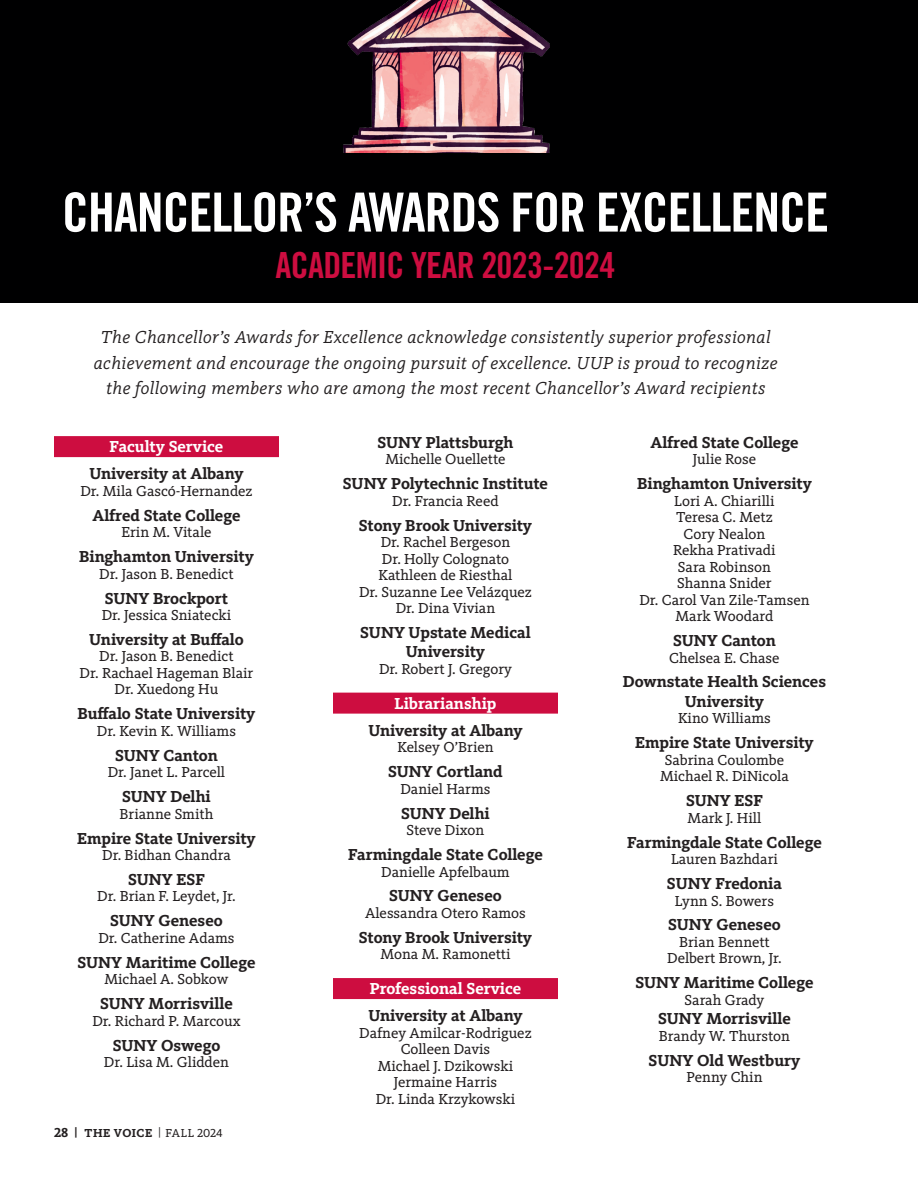
<style>
.page{position:relative;width:918px;height:1188px;background:#fff}
.page>*{position:absolute;margin:0;border:0;box-sizing:border-box;transform-origin:0 0}
.t1{font:54px "Trade Gothic LT Std Bd Cn 20";letter-spacing:-.02em;color:#fff}
.t2{font:36px "Trade Gothic LT Std Bd Cn 20";letter-spacing:-.02em;color:#cd0d40}
.t3{font:italic 18px/25.5px "Kievit Slab OT";letter-spacing:.02em;color:#231f20;text-align:center}
.t4{font:700 16.5px/19.5px "Kievit Slab OT";color:#231f20;text-align:center}
.t5{font:700 16.5px "Kievit Slab OT";color:#fff}
.t6{font:15px/16.5px "Kievit Slab OT";color:#231f20;text-align:center}
.t7{font:700 12px "Kievit Slab OT";letter-spacing:.045em;color:#231f20}
.s1{font-size:13.5px}
.s2{font-size:10.5px}
.s3{font-weight:400;font-size:10.5px}
.s4{font-weight:400}
</style>
<div class="page">
<div style="left:54px;top:436px;width:225px;height:21px;background:#cd0d40"></div>
<div style="left:333px;top:693px;width:225px;height:21px;background:#cd0d40"></div>
<div style="left:333px;top:978px;width:225px;height:21px;background:#cd0d40"></div>
<div style="left:0;top:0;width:918px;height:302px;background:#000001"></div>
<img style="left:343px;top:0;width:207px;height:153px">
<h1 class="t1" style="left:62px;top:180px;width:769px">CHANCELLOR’S AWARDS FOR EXCELLENCE</h1>
<h2 class="t2" style="left:276px;top:243px;width:341px">ACADEMIC YEAR 2023-2024</h2>
<p class="t3" style="left:94px;top:325px;width:686px">The Chancellor’s Awards for Excellence acknowledge consistently superior professional achievement and encourage the ongoing pursuit of excellence. UUP is proud to recognize the following members who are among the most recent Chancellor’s Award recipients</p>
<p class="t5" style="left:110px;top:437px;width:115px">Faculty Service</p>
<p class="t4" style="left:89px;top:464px;width:156px">University at Albany</p>
<p class="t6" style="left:80px;top:483px;width:174px">Dr. Mila Gascó-Hernandez</p>
<p class="t4" style="left:92px;top:506px;width:150px">Alfred State College</p>
<p class="t6" style="left:121px;top:524px;width:92px">Erin M. Vitale</p>
<p class="t4" style="left:79px;top:547px;width:176px">Binghamton University</p>
<p class="t6" style="left:99px;top:566px;width:136px">Dr. Jason B. Benedict</p>
<p class="t4" style="left:105px;top:588px;width:125px">SUNY Brockport</p>
<p class="t6" style="left:102px;top:607px;width:131px">Dr. Jessica Sniatecki</p>
<p class="t4" style="left:89px;top:630px;width:156px">University at Buffalo</p>
<p class="t6" style="left:80px;top:648px;width:175px">Dr. Jason B. Benedict<br>Dr. Rachael Hageman Blair<br>Dr. Xuedong Hu</p>
<p class="t4" style="left:78px;top:704px;width:179px">Buffalo State University</p>
<p class="t6" style="left:97px;top:723px;width:141px">Dr. Kevin K. Williams</p>
<p class="t4" style="left:115px;top:746px;width:104px">SUNY Canton</p>
<p class="t6" style="left:108px;top:764px;width:119px">Dr. Janet L. Parcell</p>
<p class="t4" style="left:122px;top:787px;width:90px">SUNY Delhi</p>
<p class="t6" style="left:120px;top:806px;width:95px">Brianne Smith</p>
<p class="t4" style="left:77px;top:828px;width:180px">Empire State University</p>
<p class="t6" style="left:102px;top:847px;width:130px">Dr. Bidhan Chandra</p>
<p class="t4" style="left:128px;top:870px;width:78px">SUNY ESF</p>
<p class="t6" style="left:97px;top:888px;width:140px">Dr. Brian F. Leydet, Jr.</p>
<p class="t4" style="left:110px;top:911px;width:114px">SUNY Geneseo</p>
<p class="t6" style="left:98px;top:930px;width:138px">Dr. Catherine Adams</p>
<p class="t4" style="left:78px;top:953px;width:179px">SUNY Maritime College</p>
<p class="t6" style="left:105px;top:971px;width:125px">Michael A. Sobkow</p>
<p class="t4" style="left:100px;top:994px;width:134px">SUNY Morrisville</p>
<p class="t6" style="left:92px;top:1013px;width:150px">Dr. Richard P. Marcoux</p>
<p class="t4" style="left:113px;top:1035px;width:109px">SUNY Oswego</p>
<p class="t6" style="left:104px;top:1054px;width:127px">Dr. Lisa M. Glidden</p>
<p class="t7" style="left:54px;top:1126px;width:170px"><span class="s1">28</span> <span class="s2">|</span> THE VOICE <span class="s3">|</span> <span class="s4">FALL 2024</span></p>
<p class="t4" style="left:377px;top:432px;width:138px">SUNY Plattsburgh</p>
<p class="t6" style="left:385px;top:451px;width:122px">Michelle Ouellette</p>
<p class="t4" style="left:343px;top:474px;width:207px">SUNY Polytechnic Institute</p>
<p class="t6" style="left:392px;top:492px;width:108px">Dr. Francia Reed</p>
<p class="t4" style="left:359px;top:515px;width:175px">Stony Brook University</p>
<p class="t6" style="left:359px;top:534px;width:174px">Dr. Rachel Bergeson<br>Dr. Holly Colognato<br>Kathleen de Riesthal<br>Dr. Suzanne Lee Velázquez<br>Dr. Dina Vivian</p>
<p class="t4" style="left:360px;top:623px;width:172px">SUNY Upstate Medical<br>University</p>
<p class="t6" style="left:379px;top:661px;width:134px">Dr. Robert J. Gregory</p>
<p class="t5" style="left:395px;top:693px;width:103px">Librarianship</p>
<p class="t4" style="left:368px;top:721px;width:156px">University at Albany</p>
<p class="t6" style="left:397px;top:739px;width:98px">Kelsey O’Brien</p>
<p class="t4" style="left:388px;top:762px;width:116px">SUNY Cortland</p>
<p class="t6" style="left:400px;top:781px;width:92px">Daniel Harms</p>
<p class="t4" style="left:401px;top:803px;width:90px">SUNY Delhi</p>
<p class="t6" style="left:407px;top:822px;width:79px">Steve Dixon</p>
<p class="t4" style="left:348px;top:845px;width:196px">Farmingdale State College</p>
<p class="t6" style="left:381px;top:863px;width:130px">Danielle Apfelbaum</p>
<p class="t4" style="left:389px;top:886px;width:114px">SUNY Geneseo</p>
<p class="t6" style="left:365px;top:905px;width:162px">Alessandra Otero Ramos</p>
<p class="t4" style="left:359px;top:928px;width:175px">Stony Brook University</p>
<p class="t6" style="left:380px;top:946px;width:132px">Mona M. Ramonetti</p>
<p class="t5" style="left:370px;top:979px;width:153px">Professional Service</p>
<p class="t4" style="left:368px;top:1006px;width:156px">University at Albany</p>
<p class="t6" style="left:359px;top:1025px;width:174px">Dafney Amilcar-Rodriguez<br>Colleen Davis<br>Michael J. Dzikowski<br>Jermaine Harris<br>Dr. Linda Krzykowski</p>
<p class="t4" style="left:650px;top:432px;width:150px">Alfred State College</p>
<p class="t6" style="left:693px;top:451px;width:65px">Julie Rose</p>
<p class="t4" style="left:637px;top:474px;width:176px">Binghamton University</p>
<p class="t6" style="left:639px;top:492px;width:172px">Lori A. Chiarilli<br>Teresa C. Metz<br>Cory Nealon<br>Rekha Prativadi<br>Sara Robinson<br>Shanna Snider<br>Dr. Carol Van Zile-Tamsen<br>Mark Woodard</p>
<p class="t4" style="left:673px;top:631px;width:104px">SUNY Canton</p>
<p class="t6" style="left:669px;top:649px;width:112px">Chelsea E. Chase</p>
<p class="t4" style="left:623px;top:672px;width:205px">Downstate Health Sciences<br>University</p>
<p class="t6" style="left:678px;top:710px;width:94px">Kino Williams</p>
<p class="t4" style="left:635px;top:733px;width:180px">Empire State University</p>
<p class="t6" style="left:660px;top:752px;width:130px">Sabrina Coulombe<br>Michael R. DiNicola</p>
<p class="t4" style="left:686px;top:791px;width:78px">SUNY ESF</p>
<p class="t6" style="left:688px;top:810px;width:75px">Mark J. Hill</p>
<p class="t4" style="left:627px;top:832px;width:196px">Farmingdale State College</p>
<p class="t6" style="left:671px;top:851px;width:108px">Lauren Bazhdari</p>
<p class="t4" style="left:667px;top:874px;width:117px">SUNY Fredonia</p>
<p class="t6" style="left:675px;top:892px;width:101px">Lynn S. Bowers</p>
<p class="t4" style="left:668px;top:915px;width:114px">SUNY Geneseo</p>
<p class="t6" style="left:667px;top:934px;width:116px">Brian Bennett<br>Delbert Brown, Jr.</p>
<p class="t4" style="left:636px;top:973px;width:179px">SUNY Maritime College</p>
<p class="t6" style="left:685px;top:992px;width:81px">Sarah Grady</p>
<p class="t4" style="left:658px;top:1009px;width:134px">SUNY Morrisville</p>
<p class="t6" style="left:659px;top:1028px;width:133px">Brandy W. Thurston</p>
<p class="t4" style="left:649px;top:1050px;width:153px">SUNY Old Westbury</p>
<p class="t6" style="left:686px;top:1069px;width:78px">Penny Chin</p>
</div>
